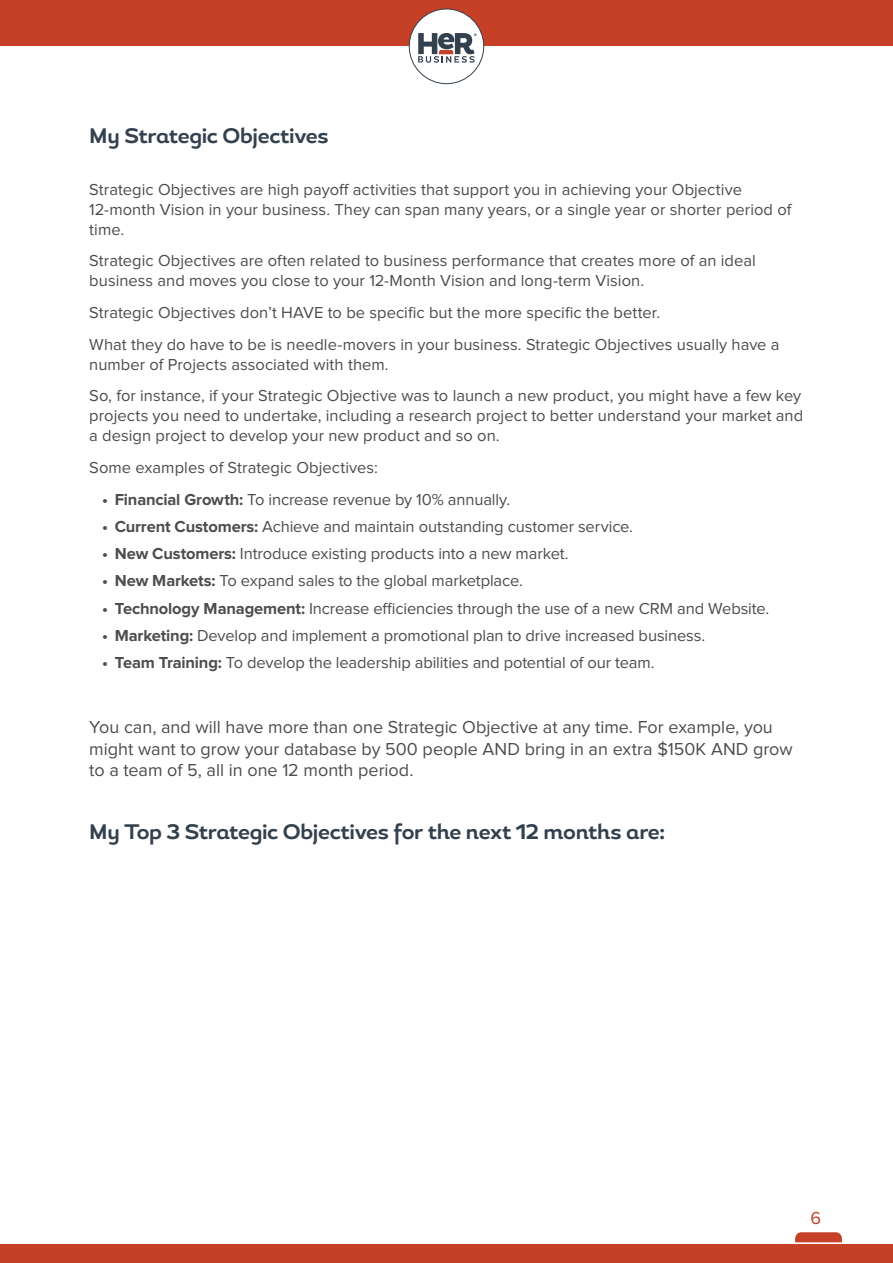
<style>
.page{position:relative;width:893px;height:1263px;background:#fff}
.page>*{position:absolute;margin:0;border:0;box-sizing:border-box;transform-origin:0 0}
.t1{font:700 21px "Magallanes";letter-spacing:-.015em;color:#33414e}
.t2{font:18px/21.6px "Proxima Nova";color:#4d4d4f}
.t3{font:18px "Proxima Nova";color:#c54027}
.t4{font:16.5px/19.8px "Proxima Nova";color:#4d4d4f}
.s1{font-weight:700}
</style>
<div class="page">
<div style="left:0;top:0;width:893px;height:46px;background:#c54027"></div>
<svg style="left:795px;top:1232px;width:47px;height:10px"></svg>
<div style="left:0;top:1244px;width:893px;height:19px;background:#c54027"></div>
<div style="left:409px;top:9px;width:75px;height:75px;background:#fff;border-radius:50%"></div>
<svg style="left:418px;top:33px;width:59px;height:30px"></svg>
<div style="left:409px;top:9px;width:75px;height:75px;border:1px solid #33414e;border-radius:50%"></div>
<p class="t1" style="left:89px;top:123px;width:241px">My Strategic Objectives</p>
<p class="t4" style="left:89px;top:180px;width:704px">Strategic Objectives are high payoff activities that support you in achieving your Objective<br>12-month Vision in your business. They can span many years, or a single year or shorter period of time.</p>
<p class="t4" style="left:89px;top:252px;width:668px">Strategic Objectives are often related to business performance that creates more of an ideal business and moves you close to your 12-Month Vision and long-term Vision.</p>
<p class="t4" style="left:89px;top:297px;width:692px;line-height:31.8px">Strategic Objectives don’t HAVE to be specific but the more specific the better.<br>What they do have to be is needle-movers in your business. Strategic Objectives usually have a</p>
<p class="t4" style="left:89px;top:349px;width:713px;line-height:31.8px">number of Projects associated with them.<br>So, for instance, if your Strategic Objective was to launch a new product, you might have a few key</p>
<p class="t4" style="left:89px;top:406px;width:715px">projects you need to undertake, including a research project to better understand your market and a design project to develop your new product and so on.</p>
<p class="t4" style="left:89px;top:458px;width:290px">Some examples of Strategic Objectives:</p>
<p class="t4" style="left:102px;top:490px;width:410px"><span class="s1">• Financial Growth:</span> To increase revenue by 10% annually.</p>
<p class="t4" style="left:102px;top:517px;width:532px"><span class="s1">• Current Customers:</span> Achieve and maintain outstanding customer service.</p>
<p class="t4" style="left:102px;top:544px;width:468px"><span class="s1">• New Customers:</span> Introduce existing products into a new market.</p>
<p class="t4" style="left:102px;top:572px;width:422px"><span class="s1">• New Markets:</span> To expand sales to the global marketplace.</p>
<p class="t4" style="left:102px;top:599px;width:669px"><span class="s1">• Technology Management:</span> Increase efficiencies through the use of a new CRM and Website.</p>
<p class="t4" style="left:102px;top:626px;width:605px"><span class="s1">• Marketing:</span> Develop and implement a promotional plan to drive increased business.</p>
<p class="t4" style="left:102px;top:654px;width:554px"><span class="s1">• Team Training:</span> To develop the leadership abilities and potential of our team.</p>
<p class="t2" style="left:89px;top:717px;width:705px">You can, and will have more than one Strategic Objective at any time. For example, you might want to grow your database by 500 people AND bring in an extra $150K AND grow to a team of 5, all in one 12 month period.</p>
<p class="t1" style="left:89px;top:818px;width:578px">My Top 3 Strategic Objectives for the next 12 months are:</p>
<p class="t3" style="left:810px;top:1209px;width:12px">6</p>
</div>
